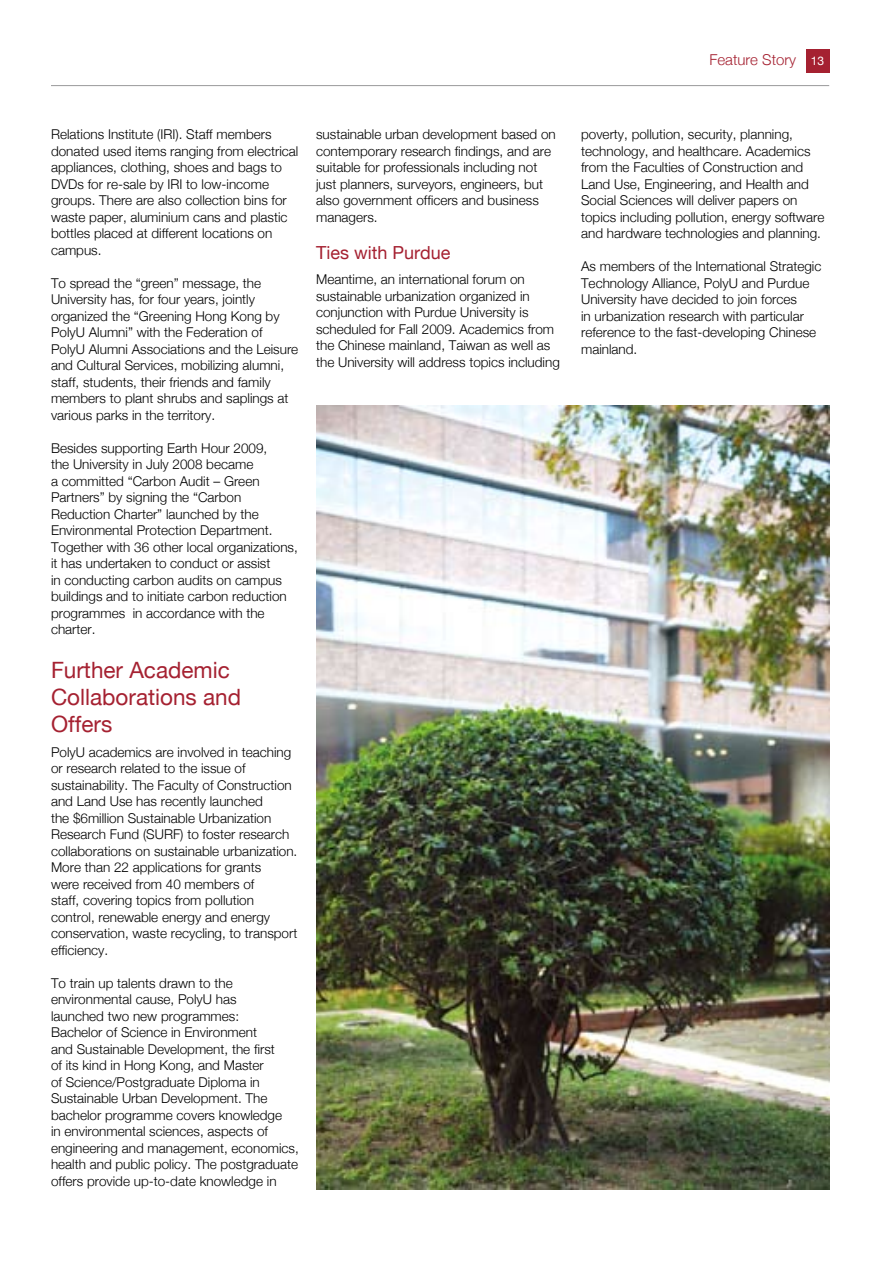
<style>
.page{position:relative;width:893px;height:1263px;background:#fff}
.page>*{position:absolute;margin:0;border:0;box-sizing:border-box;transform-origin:0 0}
.t1{font:22.5px/27px "Helvetica Neue";color:#a52131}
.t2{font:18px "Helvetica Neue";color:#a52131}
.t3{font:300 15px "Helvetica Neue";color:#a52131}
.t4{font:300 13.5px/16.5px "Helvetica Neue";color:#000}
.s1{font-weight:400;font-size:12px;color:#fff}
</style>
<div class="page">
<hr style="left:51px;top:85px;width:778px;height:1px;background:#9f9fa0">
<div style="left:806px;top:49px;width:23px;height:23px;background:#a52131"></div>
<img style="left:316px;top:406px;width:513px;height:784px">
<p class="t3" style="left:720px;top:51px;width:106px">Cover Story <span class="s1">13</span></p>
<p class="t3" style="left:709px;top:51px;width:50px">Feature</p>
<p class="t4" style="left:51px;top:126px;width:249px">Relations Institute (IRI). Staff members donated used items ranging from electrical appliances, clothing, shoes and bags to DVDs for re-sale by IRI to low-income groups. There are also collection bins for waste paper, aluminium cans and plastic bottles placed at different locations on campus.</p>
<p class="t4" style="left:51px;top:274px;width:249px">To spread the “green” message, the University has, for four years, jointly organized the “Greening Hong Kong by PolyU Alumni” with the Federation of PolyU Alumni Associations and the Leisure and Cultural Services, mobilizing alumni, staff, students, their friends and family members to plant shrubs and saplings at various parks in the territory.</p>
<p class="t4" style="left:51px;top:439px;width:248px">Besides supporting Earth Hour 2009,<br>the University in July 2008 became<br>a committed “Carbon Audit – Green Partners” by signing the “Carbon Reduction Charter” launched by the Environmental Protection Department.<br>Together with 36 other local organizations, it has undertaken to conduct or assist<br>in conducting carbon audits on campus buildings and to initiate carbon reduction programmes in accordance with the charter.</p>
<h1 class="t1" style="left:51px;top:656px;width:192px">Further Academic<br>Collaborations and<br>Offers</h1>
<p class="t4" style="left:51px;top:743px;width:248px">PolyU academics are involved in teaching or research related to the issue of sustainability. The Faculty of Construction and Land Use has recently launched<br>the $6million Sustainable Urbanization Research Fund (SURF) to foster research collaborations on sustainable urbanization.<br>More than 22 applications for grants<br>were received from 40 members of<br>staff, covering topics from pollution control, renewable energy and energy conservation, waste recycling, to transport efficiency.</p>
<p class="t4" style="left:51px;top:974px;width:249px">To train up talents drawn to the environmental cause, PolyU has<br>launched two new programmes:<br>Bachelor of Science in Environment<br>and Sustainable Development, the first<br>of its kind in Hong Kong, and Master<br>of Science/Postgraduate Diploma in Sustainable Urban Development. The bachelor programme covers knowledge<br>in environmental sciences, aspects of engineering and management, economics, health and public policy. The postgraduate offers provide up-to-date knowledge in</p>
<p class="t4" style="left:316px;top:126px;width:241px">sustainable urban development based on contemporary research findings, and are suitable for professionals including not just planners, surveyors, engineers, but also government officers and business managers.</p>
<h2 class="t2" style="left:316px;top:242px;width:136px">Ties with Purdue</h2>
<p class="t4" style="left:316px;top:271px;width:245px">Meantime, an international forum on sustainable urbanization organized in conjunction with Purdue University is scheduled for Fall 2009. Academics from the Chinese mainland, Taiwan as well as the University will address topics including</p>
<p class="t4" style="left:581px;top:126px;width:245px">poverty, pollution, security, planning, technology, and healthcare. Academics from the Faculties of Construction and Land Use, Engineering, and Health and Social Sciences will deliver papers on topics including pollution, energy software and hardware technologies and planning.</p>
<p class="t4" style="left:581px;top:258px;width:242px">As members of the International Strategic Technology Alliance, PolyU and Purdue University have decided to join forces<br>in urbanization research with particular reference to the fast-developing Chinese mainland.</p>
</div>
